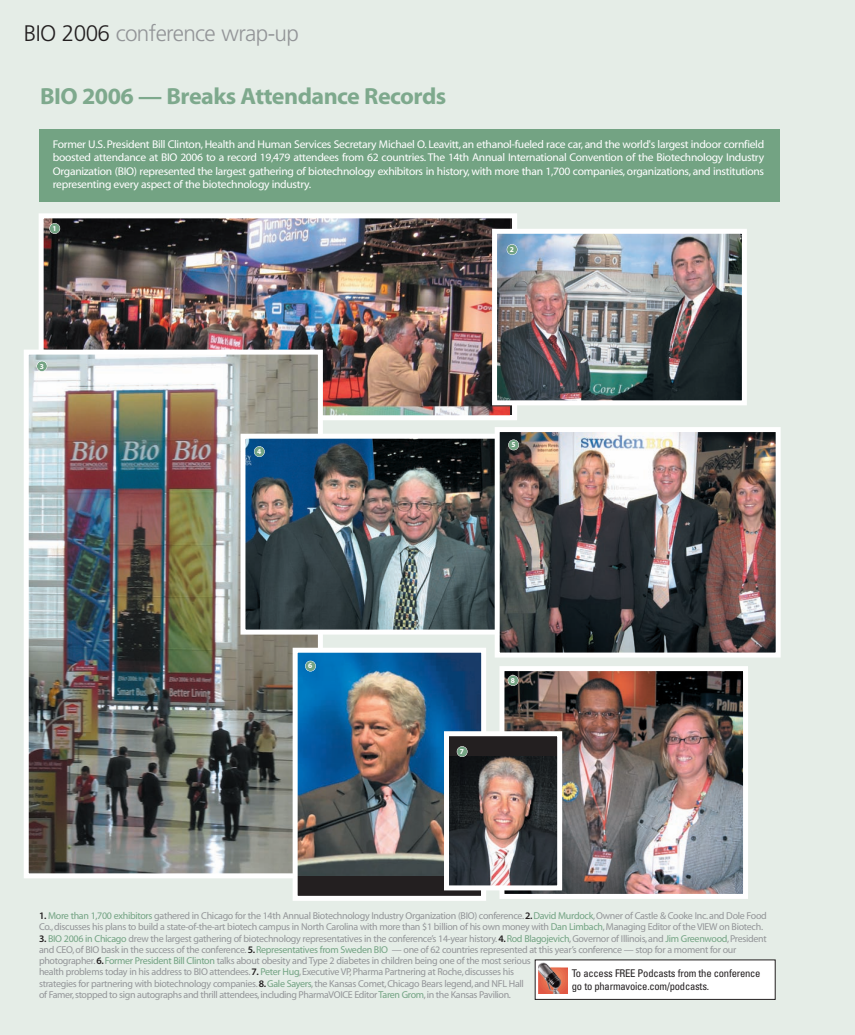
<style>
.page{position:relative;width:855px;height:1035px;background:#fff}
.page>*{position:absolute;margin:0;border:0;box-sizing:border-box;transform-origin:0 0}
.t1{font:23.38px "Myriad MM 700 600";letter-spacing:-.025em;color:#7ea98d}
.t2{font:300 22.5px "Frutiger";letter-spacing:-.03em;color:#939598}
.t3{font:11.25px/13.5px "Myriad MM 400 600";letter-spacing:-.025em;color:#fff;text-align:justify}
.t4{font:condensed 10.62px/13.8px "Univers";letter-spacing:-.02em;color:#231f20}
.t5{font:10px/11.2px "Myriad MM 400 600";letter-spacing:-.03em;color:#939598}
.t6{font:7.5px "Myriad MM 700 600";color:#fff}
.s1{color:#231f20}
.s2{font-family:"Myriad MM 565 600";color:#231f20}
.s3{color:#73a383}
</style>
<div class="page">
<img style="left:0;top:0;width:855px;height:1035px">
<p class="t2" style="left:24px;top:24px;width:277px"><span class="s1">BIO 2006</span> conference wrap-up</p>
<p class="t1" style="left:40px;top:88px;width:408px">BIO 2006 — Breaks Attendance Records</p>
<p class="t3" style="left:53px;top:138px;width:713px">Former U.S. President Bill Clinton, Health and Human Services Secretary Michael O. Leavitt, an ethanol-fueled race car, and the world's largest indoor cornfield boosted attendance at BIO 2006 to a record 19,479 attendees from 62 countries. The 14th Annual International Convention of the Biotechnology Industry Organization (BIO) represented the largest gathering of biotechnology exhibitors in history, with more than 1,700 companies, organizations, and institutions representing every aspect of the biotechnology industry.</p>
<p class="t6" style="left:53px;top:225px;width:6px">1</p>
<p class="t6" style="left:40px;top:363px;width:6px">3</p>
<p class="t6" style="left:257px;top:449px;width:6px">4</p>
<p class="t6" style="left:308px;top:663px;width:6px">6</p>
<p class="t6" style="left:510px;top:247px;width:6px">2</p>
<p class="t6" style="left:511px;top:442px;width:6px">5</p>
<p class="t6" style="left:460px;top:749px;width:6px">7</p>
<p class="t6" style="left:511px;top:677px;width:6px">8</p>
<p class="t5" style="left:39px;top:911px;width:729px"><span class="s2">1.</span> <span class="s3">More than 1,700 exhibitors</span> gathered in Chicago for the 14th Annual Biotechnology Industry Organization (BIO) conference.<span class="s2">2.</span><span class="s3">David Murdock</span>,Owner of Castle &amp; Cooke Inc.and Dole Food<br>Co.,discusses his plans to build a state-of-the-art biotech campus in North Carolina with more than $1 billion of his own money with <span class="s3">Dan Limbach</span>,Managing Editor of the VIEW on Biotech.</p>
<p class="t5" style="left:39px;top:934px;width:729px"><span class="s2">3.</span> <span class="s3">BIO 2006 in Chicago</span> drew the largest gathering of biotechnology representatives in the conference’s 14-year history.<span class="s2">4.</span><span class="s3">Rod Blagojevich</span>,Governor of Illinois,and <span class="s3">Jim Greenwood</span>,President and CEO,of BIO bask in the success of the conference.<span class="s2">5.</span><span class="s3">Representatives from Sweden BIO</span> — one of 62 countries represented at this year’s conference — stop for a moment for our photographer.<span class="s2">6.</span><span class="s3">Former President Bill Clinton</span> talks about obesity and Type 2 diabetes in children being one of the most serious<br>health problems today in his address to BIO attendees.<span class="s2">7.</span> <span class="s3">Peter Hug</span>,Executive VP,Pharma Partnering at Roche,discusses his<br>strategies for partnering with biotechnology companies.<span class="s2">8.</span><span class="s3">Gale Sayers</span>,the Kansas Comet,Chicago Bears legend,and NFL Hall<br>of Famer,stopped to sign autographs and thrill attendees,including PharmaVOICE Editor <span class="s3">Taren Grom</span>,in the Kansas Pavilion.</p>
<p class="t4" style="left:572px;top:967px;width:190px">To access FREE Podcasts from the conference go to pharmavoice.com/podcasts.</p>
</div>
